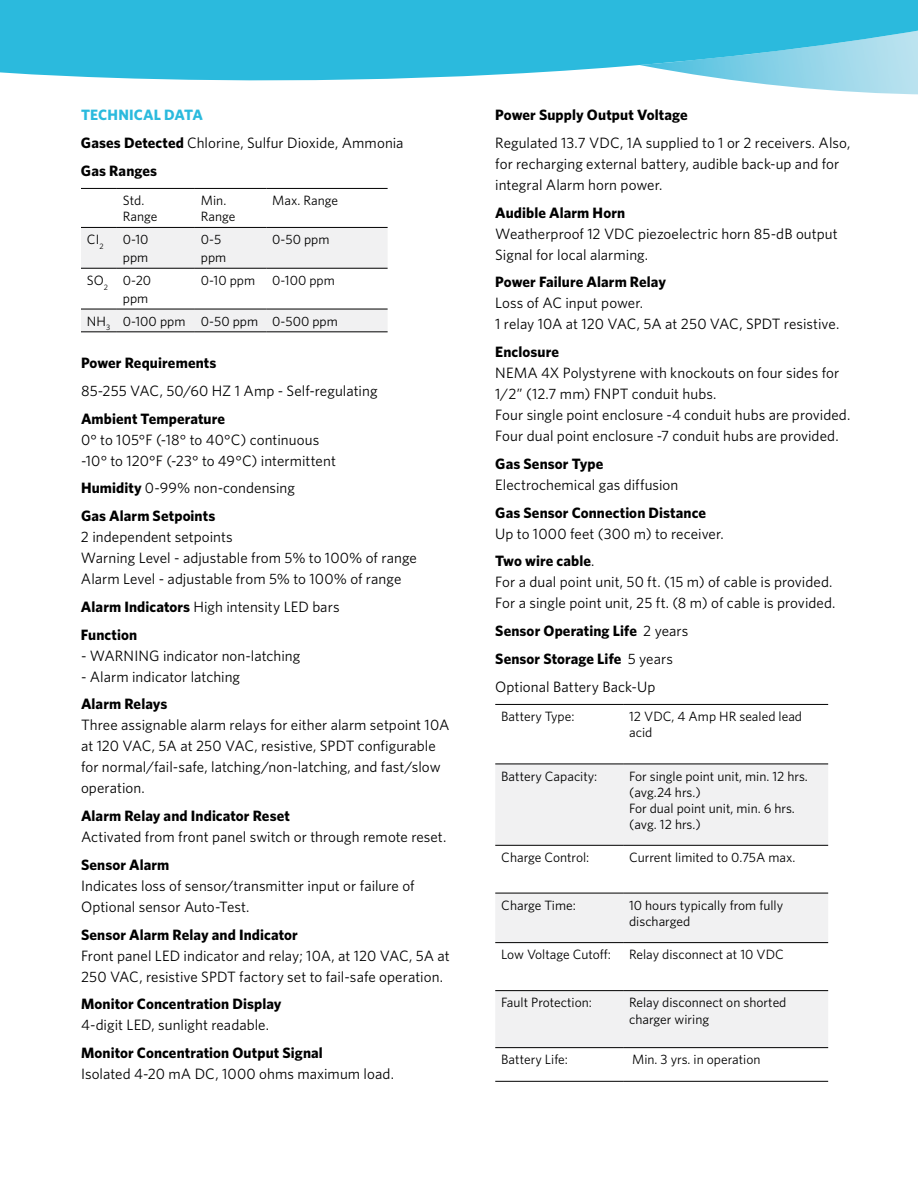
<style>
.page{position:relative;width:918px;height:1188px;background:#fff}
.page>*{position:absolute;margin:0;border:0;box-sizing:border-box;transform-origin:0 0}
.t1{font:15px/21px "Whitney HTF";letter-spacing:.005em;color:#000}
.t2{font:700 15px/27.8px "Whitney HTF";letter-spacing:.01em;color:#000}
.t3{font:13.5px/16.2px "Whitney HTF";color:#000}
.s1{font-weight:700;color:#2bbadd}
.s2{font-weight:700}
.s3{font-weight:400}
</style>
<div class="page">
<svg style="left:0;top:0;width:918px;height:95px;fill:#2bbadd"></svg>
<svg style="left:81px;top:228px;width:307px;height:104px"></svg>
<hr style="left:81px;top:188px;width:36px;height:1px;background:#000">
<hr style="left:117px;top:188px;width:78px;height:1px;background:#000">
<hr style="left:195px;top:188px;width:71px;height:1px;background:#000">
<hr style="left:266px;top:188px;width:122px;height:1px;background:#000">
<hr style="left:81px;top:227px;width:36px;height:1px;background:#000">
<hr style="left:117px;top:227px;width:78px;height:1px;background:#000">
<hr style="left:195px;top:227px;width:71px;height:1px;background:#000">
<hr style="left:266px;top:227px;width:122px;height:1px;background:#000">
<hr style="left:81px;top:268px;width:36px;height:1px;background:#000">
<hr style="left:117px;top:268px;width:78px;height:1px;background:#000">
<hr style="left:195px;top:268px;width:71px;height:1px;background:#000">
<hr style="left:266px;top:268px;width:122px;height:1px;background:#000">
<hr style="left:81px;top:309px;width:36px;height:1px;background:#000">
<hr style="left:117px;top:309px;width:78px;height:1px;background:#000">
<hr style="left:195px;top:309px;width:71px;height:1px;background:#000">
<hr style="left:266px;top:309px;width:122px;height:1px;background:#000">
<hr style="left:81px;top:332px;width:36px;height:1px;background:#000">
<hr style="left:117px;top:332px;width:78px;height:1px;background:#000">
<hr style="left:195px;top:332px;width:71px;height:1px;background:#000">
<hr style="left:266px;top:332px;width:122px;height:1px;background:#000">
<svg style="left:495px;top:765px;width:333px;height:282px;fill:#f1f1f2"></svg>
<hr style="left:495px;top:704px;width:128px;height:1px;background:#000">
<hr style="left:623px;top:704px;width:205px;height:1px;background:#000">
<hr style="left:495px;top:764px;width:128px;height:1px;background:#000">
<hr style="left:623px;top:764px;width:205px;height:1px;background:#000">
<hr style="left:495px;top:845px;width:128px;height:1px;background:#000">
<hr style="left:623px;top:845px;width:205px;height:1px;background:#000">
<hr style="left:495px;top:893px;width:128px;height:1px;background:#000">
<hr style="left:623px;top:893px;width:205px;height:1px;background:#000">
<hr style="left:495px;top:942px;width:128px;height:1px;background:#000">
<hr style="left:623px;top:942px;width:205px;height:1px;background:#000">
<hr style="left:495px;top:990px;width:128px;height:1px;background:#000">
<hr style="left:623px;top:990px;width:205px;height:1px;background:#000">
<hr style="left:495px;top:1047px;width:128px;height:1px;background:#000">
<hr style="left:623px;top:1047px;width:205px;height:1px;background:#000">
<hr style="left:495px;top:1081px;width:128px;height:1px;background:#000">
<hr style="left:623px;top:1081px;width:205px;height:1px;background:#000">
<p class="t1" style="left:81px;top:101px;width:324px;line-height:27.8px"><span class="s1">Technical Data<br></span><span class="s2">Gases Detected</span> Chlorine, Sulfur Dioxide, Ammonia<br><span class="s2">Gas Ranges</span></p>
<p class="t3" style="left:123px;top:192px;width:36px">Std.<br>Range</p>
<p class="t3" style="left:201px;top:192px;width:36px">Min.<br>Range</p>
<p class="t3" style="left:272px;top:192px;width:67px">Max. Range</p>
<p class="t3" style="left:87px;top:231px;width:18px">CI<sub>2</sub></p>
<p class="t3" style="left:123px;top:230px;width:27px;line-height:18px">0-10 ppm</p>
<p class="t3" style="left:201px;top:230px;width:27px;line-height:18px">0-5 ppm</p>
<p class="t3" style="left:272px;top:231px;width:59px">0-50 ppm</p>
<p class="t3" style="left:87px;top:271px;width:66px;line-height:18px;text-align:right">SO<sub>2</sub> 0-20 ppm</p>
<p class="t3" style="left:201px;top:272px;width:56px">0-10 ppm</p>
<p class="t3" style="left:272px;top:272px;width:64px">0-100 ppm</p>
<p class="t3" style="left:87px;top:313px;width:252px">NH<sub>3</sub> 0-100 ppm 0-50 ppm 0-500 ppm</p>
<p class="t2" style="left:81px;top:348px;width:137px">Power Requirements</p>
<p class="t1" style="left:81px;top:380px;width:298px">85-255 VAC, 50/60 HZ 1 Amp - Self-regulating</p>
<p class="t2" style="left:81px;top:404px;width:146px">Ambient Temperature</p>
<p class="t1" style="left:81px;top:428px;width:256px">0° to 105°F (-18° to 40°C) continuous -10° to 120°F (-23° to 49°C) intermittent</p>
<p class="t2" style="left:81px;top:474px;width:216px">Humidity <span class="s3">0-99% non-condensing<br></span>Gas Alarm Setpoints</p>
<p class="t1" style="left:81px;top:526px;width:337px">2 independent setpoints<br>Warning Level - adjustable from 5% to 100% of range<br>Alarm Level - adjustable from 5% to 100% of range</p>
<p class="t2" style="left:81px;top:592px;width:260px">Alarm Indicators <span class="s3">High intensity LED bars<br></span>Function</p>
<p class="t1" style="left:81px;top:644px;width:221px">- WARNING indicator non-latching</p>
<p class="t1" style="left:81px;top:665px;width:161px">- Alarm indicator latching</p>
<p class="t2" style="left:81px;top:690px;width:88px">Alarm Relays</p>
<p class="t1" style="left:81px;top:714px;width:370px">Three assignable alarm relays for either alarm setpoint 10A at 120 VAC, 5A at 250 VAC, resistive, SPDT configurable for normal/fail-safe, latching/non-latching, and fast/slow operation.</p>
<p class="t2" style="left:81px;top:801px;width:210px">Alarm Relay and Indicator Reset</p>
<p class="t1" style="left:81px;top:826px;width:367px">Activated from front panel switch or through remote reset.</p>
<p class="t2" style="left:81px;top:850px;width:90px">Sensor Alarm</p>
<p class="t1" style="left:81px;top:875px;width:335px">Indicates loss of sensor/transmitter input or failure of<br>Optional sensor Auto-Test.</p>
<p class="t2" style="left:81px;top:920px;width:218px">Sensor Alarm Relay and Indicator</p>
<p class="t1" style="left:81px;top:944px;width:370px">Front panel LED indicator and relay; 10A, at 120 VAC, 5A at<br>250 VAC, resistive SPDT factory set to fail-safe operation.</p>
<p class="t2" style="left:81px;top:990px;width:202px">Monitor Concentration Display</p>
<p class="t1" style="left:81px;top:1014px;width:190px">4-digit LED, sunlight readable.</p>
<p class="t2" style="left:81px;top:1038px;width:243px">Monitor Concentration Output Signal</p>
<p class="t1" style="left:81px;top:1063px;width:314px">Isolated 4-20 mA DC, 1000 ohms maximum load.</p>
<p class="t2" style="left:495px;top:100px;width:194px">Power Supply Output Voltage</p>
<p class="t1" style="left:495px;top:132px;width:357px">Regulated 13.7 VDC, 1A supplied to 1 or 2 receivers. Also, for recharging external battery, audible back-up and for integral Alarm horn power.</p>
<p class="t2" style="left:495px;top:198px;width:131px">Audible Alarm Horn</p>
<p class="t1" style="left:495px;top:222px;width:344px">Weatherproof 12 VDC piezoelectric horn 85-dB output<br>Signal for local alarming.</p>
<p class="t2" style="left:495px;top:268px;width:172px">Power Failure Alarm Relay</p>
<p class="t1" style="left:495px;top:292px;width:346px">Loss of AC input power.<br>1 relay 10A at 120 VAC, 5A at 250 VAC, SPDT resistive.</p>
<p class="t2" style="left:495px;top:337px;width:65px">Enclosure</p>
<p class="t1" style="left:495px;top:362px;width:357px">NEMA 4X Polystyrene with knockouts on four sides for 1/2” (12.7 mm) FNPT conduit hubs.<br>Four single point enclosure -4 conduit hubs are provided.<br>Four dual point enclosure -7 conduit hubs are provided.</p>
<p class="t2" style="left:495px;top:449px;width:110px">Gas Sensor Type</p>
<p class="t1" style="left:495px;top:474px;width:185px">Electrochemical gas diffusion</p>
<p class="t2" style="left:495px;top:498px;width:212px">Gas Sensor Connection Distance</p>
<p class="t1" style="left:495px;top:519px;width:230px;line-height:27.8px">Up to 1000 feet (300 m) to receiver.<br><span class="s2">Two wire cable</span>.</p>
<p class="t1" style="left:495px;top:571px;width:342px">For a dual point unit, 50 ft. (15 m) of cable is provided.<br>For a single point unit, 25 ft. (8 m) of cable is provided.</p>
<p class="t2" style="left:495px;top:616px;width:195px">Sensor Operating Life <span class="s3">2 years<br></span>Sensor Storage Life <span class="s3">5 years<br>Optional Battery Back-Up</span></p>
<p class="t3" style="left:501px;top:708px;width:75px">Battery Type:</p>
<p class="t3" style="left:629px;top:708px;width:175px">12 VDC, 4 Amp HR sealed lead acid</p>
<p class="t3" style="left:501px;top:768px;width:98px">Battery Capacity:</p>
<p class="t3" style="left:629px;top:768px;width:180px">For single point unit, min. 12 hrs. (avg.24 hrs.)<br>For dual point unit, min. 6 hrs. (avg. 12 hrs.)</p>
<p class="t3" style="left:501px;top:849px;width:90px">Charge Control:</p>
<p class="t3" style="left:629px;top:849px;width:168px">Current limited to 0.75A max.</p>
<p class="t3" style="left:501px;top:897px;width:76px">Charge Time:</p>
<p class="t3" style="left:629px;top:897px;width:156px">10 hours typically from fully discharged</p>
<p class="t3" style="left:501px;top:946px;width:111px">Low Voltage Cutoff:</p>
<p class="t3" style="left:629px;top:946px;width:156px">Relay disconnect at 10 VDC</p>
<p class="t3" style="left:501px;top:994px;width:92px">Fault Protection:</p>
<p class="t3" style="left:629px;top:994px;width:159px">Relay disconnect on shorted charger wiring</p>
<p class="t3" style="left:501px;top:1051px;width:68px">Battery Life:</p>
<p class="t3" style="left:632px;top:1051px;width:130px">Min. 3 yrs. in operation</p>
</div>
